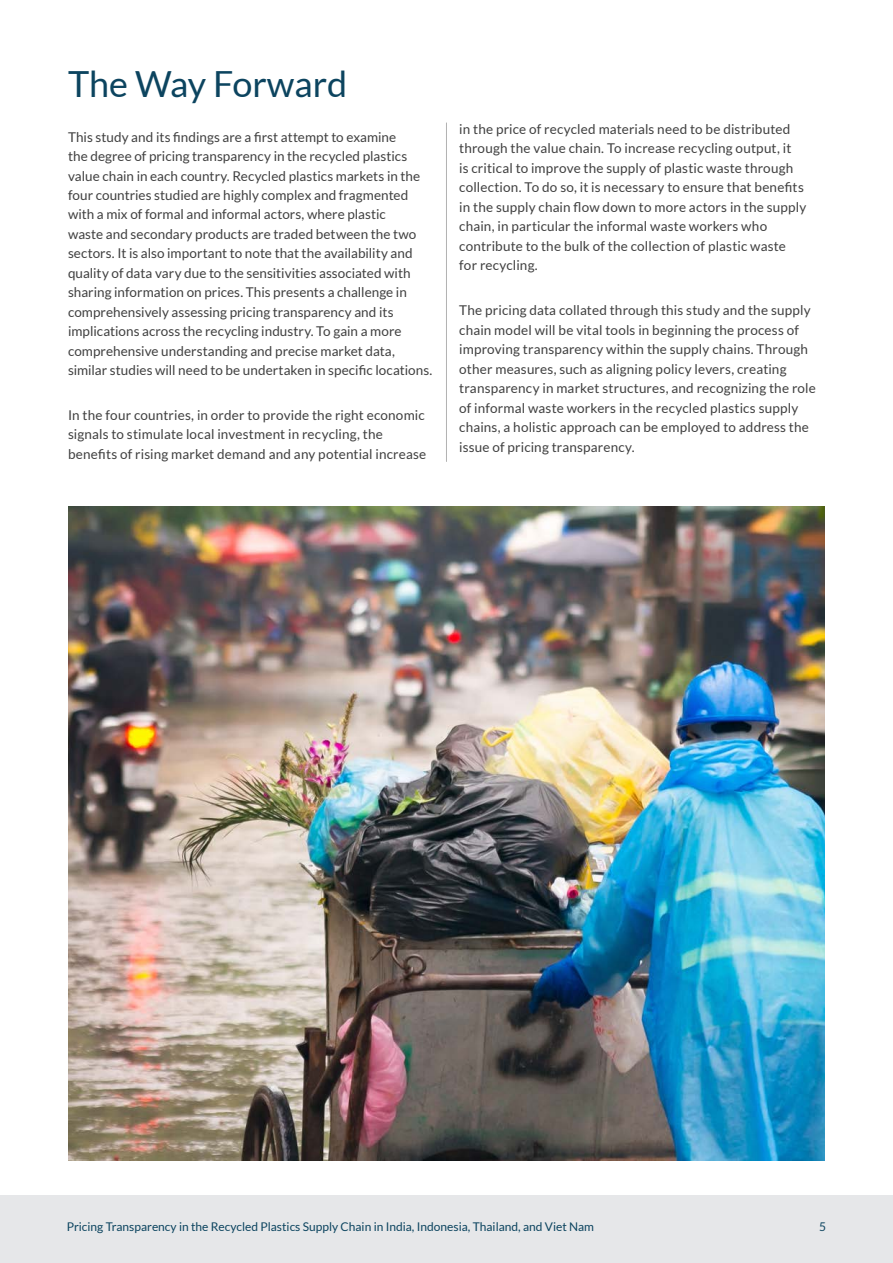
<style>
.page{position:relative;width:893px;height:1263px;background:#fff}
.page>*{position:absolute;margin:0;border:0;box-sizing:border-box;transform-origin:0 0}
.Chapter_Title{font:36px "Lato";color:#0c445f}
.Bodycopy{font:13.5px/19.5px "Lato";letter-spacing:.01em;color:#404040}
.t1{font:12px "Lato";color:#0c445f}
</style>
<div class="page">
<div style="left:0;top:1195px;width:893px;height:68px;background:#e6e7e9"></div>
<hr style="left:446px;top:123px;width:1px;height:339px;background:#b3b3b3">
<img style="left:68px;top:507px;width:757px;height:654px">
<p class="Chapter_Title" style="left:68px;top:64px;width:281px">The Way Forward</p>
<p class="Bodycopy" style="left:68px;top:127px;width:366px">This study and its findings are a first attempt to examine<br>the degree of pricing transparency in the recycled plastics value chain in each country. Recycled plastics markets in the four countries studied are highly complex and fragmented with a mix of formal and informal actors, where plastic<br>waste and secondary products are traded between the two sectors. It is also important to note that the availability and quality of data vary due to the sensitivities associated with sharing information on prices. This presents a challenge in comprehensively assessing pricing transparency and its implications across the recycling industry. To gain a more comprehensive understanding and precise market data, similar studies will need to be undertaken in specific locations.</p>
<p class="Bodycopy" style="left:68px;top:405px;width:360px">In the four countries, in order to provide the right economic signals to stimulate local investment in recycling, the benefits of rising market demand and any potential increase</p>
<p class="Bodycopy" style="left:459px;top:119px;width:349px">in the price of recycled materials need to be distributed through the value chain. To increase recycling output, it<br>is critical to improve the supply of plastic waste through collection. To do so, it is necessary to ensure that benefits in the supply chain flow down to more actors in the supply chain, in particular the informal waste workers who contribute to the bulk of the collection of plastic waste for recycling.</p>
<p class="Bodycopy" style="left:459px;top:301px;width:358px">The pricing data collated through this study and the supply chain model will be vital tools in beginning the process of improving transparency within the supply chains. Through other measures, such as aligning policy levers, creating transparency in market structures, and recognizing the role of informal waste workers in the recycled plastics supply chains, a holistic approach can be employed to address the issue of pricing transparency.</p>
<p class="t1" style="left:67px;top:1220px;width:529px">Pricing Transparency in the Recycled Plastics Supply Chain in India, Indonesia, Thailand, and Viet Nam</p>
<p class="t1" style="left:819px;top:1220px;width:8px">5</p>
</div>
